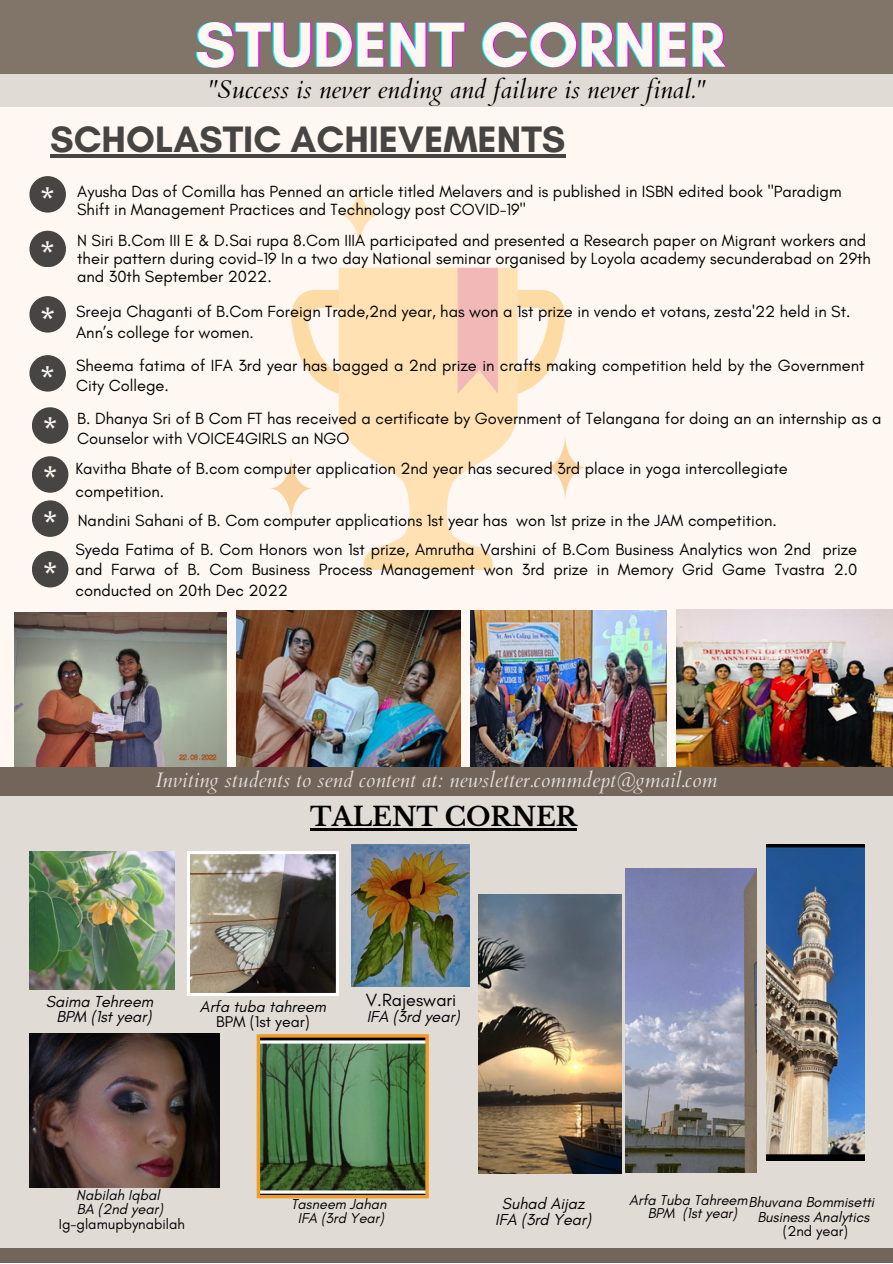
<style>
.page{position:relative;width:893px;height:1264px;background:#fff}
.page>*{position:absolute;margin:0;border:0;box-sizing:border-box;transform-origin:0 0}
.t1{font:700 64.5px "Glacial Indifference";color:#0ff}
.t2{font:700 37.5px "Glacial Indifference";color:#464544}
.t3{font:32.7px "Glacial Indifference";color:#fff8f2}
.t4{font:31.65px/54.6px "Glacial Indifference";color:#fff8f2}
.t5{font:700 25.95px "Libre Baskerville";color:#000}
.t6{font:italic 25.5px "Cardo";color:#000}
.t7{font:italic 21px "Cardo";color:#dfdad9}
.t8{font:18px "Glacial Indifference";color:#000}
.t9{font:16.5px/20.2px "Glacial Indifference";color:#000}
.t10{font:italic 16.2px/15.8px "Glacial Indifference";color:#000;text-align:center}
.t11{font:italic 15.9px "Glacial Indifference";color:#000}
.t12{font:15.9px "Glacial Indifference";color:#000}
.t13{font:italic 14.7px/14.5px "Glacial Indifference";color:#000}
.t14{font:14.7px "Glacial Indifference";color:#000}
.t15{font:italic 14.55px/13.5px "Glacial Indifference";color:#000;text-align:center}
</style>
<div class="page">
<div style="left:0;top:0;width:892px;height:1262px;background:#fff8f2"></div>
<img style="left:470px;top:610px;width:196px;height:157px">
<img style="left:676px;top:610px;width:216px;height:157px">
<img style="left:237px;top:610px;width:223px;height:157px">
<img style="left:14px;top:612px;width:213px;height:155px">
<div style="left:0;top:793px;width:441px;height:469px;background:#e1dbd6"></div>
<img style="left:29px;top:1033px;width:190px;height:154px">
<img style="left:29px;top:851px;width:145px;height:138px">
<div style="left:29px;top:176px;width:37px;height:37px;background:#464544;border-radius:50%"></div>
<div style="left:29px;top:231px;width:37px;height:36px;background:#464544;border-radius:50%"></div>
<div style="left:29px;top:296px;width:37px;height:36px;background:#464544;border-radius:50%"></div>
<div style="left:29px;top:355px;width:37px;height:36px;background:#464544;border-radius:50%"></div>
<div style="left:32px;top:407px;width:36px;height:37px;background:#464544;border-radius:50%"></div>
<div style="left:435px;top:793px;width:457px;height:469px;background:#e1dbd6"></div>
<div style="left:0;top:0;width:892px;height:105px;background:#817469"></div>
<div style="left:0;top:767px;width:892px;height:29px;background:#736559"></div>
<img style="left:766px;top:844px;width:98px;height:316px">
<img style="left:270px;top:184px;width:316px;height:385px">
<div style="left:0;top:74px;width:892px;height:33px;background:#e1dbd6"></div>
<img style="left:625px;top:869px;width:131px;height:303px">
<svg style="left:187px;top:851px;width:152px;height:145px"></svg>
<div style="left:32px;top:456px;width:36px;height:37px;background:#464544;border-radius:50%"></div>
<div style="left:32px;top:500px;width:36px;height:37px;background:#464544;border-radius:50%"></div>
<svg style="left:257px;top:1034px;width:172px;height:164px"></svg>
<img style="left:352px;top:844px;width:118px;height:142px">
<div style="left:0;top:1247px;width:892px;height:15px;background:#736559"></div>
<img style="left:479px;top:894px;width:142px;height:279px">
<hr style="left:50px;top:154px;width:515px;height:4px;background:#464544">
<hr style="left:310px;top:828px;width:267px;height:2px;background:#000">
<div style="left:32px;top:551px;width:36px;height:36px;background:#464544;border-radius:50%"></div>
<h1 class="t1" style="left:194px;top:5px;width:531px">STUDENT CORNER</h1>
<h3 class="t6" style="left:207px;top:73px;width:499px">"Success is never ending and failure is never final."</h3>
<h2 class="t2" style="left:50px;top:116px;width:517px">SCHOLASTIC ACHIEVEMENTS</h2>
<h3 class="t4" style="left:39px;top:172px;width:18px">* *</h3>
<h3 class="t3" style="left:39px;top:301px;width:19px">*</h3>
<h3 class="t4" style="left:39px;top:351px;width:18px">*</h3>
<h3 class="t4" style="left:42px;top:403px;width:18px">*</h3>
<h3 class="t4" style="left:42px;top:456px;width:18px;line-height:45.3px">* *</h3>
<h3 class="t4" style="left:42px;top:547px;width:18px">*</h3>
<p class="t9" style="left:77px;top:182px;width:765px;line-height:18px">Ayusha Das of Comilla has Penned an article titled Melavers and is published in ISBN edited book "Paradigm<br>Shift in Management Practices and Technology post COVID-19"</p>
<p class="t9" style="left:77px;top:231px;width:795px;line-height:18px">N Siri B.Com III E &amp; D.Sai rupa 8.Com IIIA participated and presented a Research paper on Migrant workers and their pattern during covid-19 In a two day National seminar organised by Loyola academy secunderabad on 29th and 30th September 2022.</p>
<p class="t9" style="left:76px;top:300px;width:775px;line-height:21.3px">Sreeja Chaganti of B.Com Foreign Trade,2nd year, has won a 1st prize in vendo et votans, zesta'22 held in St.<br>Ann’s college for women.</p>
<p class="t9" style="left:76px;top:355px;width:790px">Sheema fatima of IFA 3rd year has bagged a 2nd prize in crafts making competition held by the Government<br>City College.</p>
<p class="t9" style="left:77px;top:408px;width:805px">B. Dhanya Sri of B Com FT has received a certificate by Government of Telangana for doing an an internship as a<br>Counselor with VOICE4GIRLS an NGO</p>
<p class="t9" style="left:75px;top:457px;width:713px;line-height:22.5px">Kavitha Bhate of B.com computer application 2nd year has secured 3rd place in yoga intercollegiate competition.</p>
<p class="t9" style="left:78px;top:510px;width:700px">Nandini Sahani of B. Com computer applications 1st year has won 1st prize in the JAM competition.</p>
<p class="t9" style="left:75px;top:539px;width:783px;text-align:justify">Syeda Fatima of B. Com Honors won 1st prize, Amrutha Varshini of B.Com Business Analytics won 2nd prize and Farwa of B. Com Business Process Management won 3rd prize in Memory Grid Game Tvastra 2.0 conducted on 20th Dec 2022</p>
<p class="t7" style="left:155px;top:766px;width:563px">Inviting students to send content at: newsletter.commdept@gmail.com</p>
<h3 class="t5" style="left:310px;top:801px;width:268px">TALENT CORNER</h3>
<p class="t10" style="left:46px;top:993px;width:109px">Saima Tehreem<br>BPM (1st year)</p>
<p class="t11" style="left:200px;top:996px;width:127px">Arfa tuba tahreem</p>
<p class="t12" style="left:216px;top:1012px;width:95px">BPM (1st year)</p>
<p class="t8" style="left:366px;top:988px;width:92px">V.Rajeswari</p>
<p class="t10" style="left:366px;top:1008px;width:94px">IFA (3rd year)</p>
<p class="t13" style="left:76px;top:1187px;width:88px">Nabilah Iqbal<br>BA (2nd year)</p>
<p class="t14" style="left:59px;top:1214px;width:127px">Ig-glamupbynabilah</p>
<p class="t15" style="left:291px;top:1197px;width:97px">Tasneem Jahan<br>IFA (3rd Year)</p>
<p class="t10" style="left:495px;top:1195px;width:97px">Suhad Aijaz<br>IFA (3rd Year)</p>
<p class="t15" style="left:629px;top:1192px;width:120px">Arfa Tuba Tahreem<br>BPM (1st year)</p>
<p class="t13" style="left:748px;top:1194px;width:127px;text-align:center">Bhuvana Bommisetti<br>Business Analytics</p>
<p class="t14" style="left:782px;top:1222px;width:66px">(2nd year)</p>
</div>
